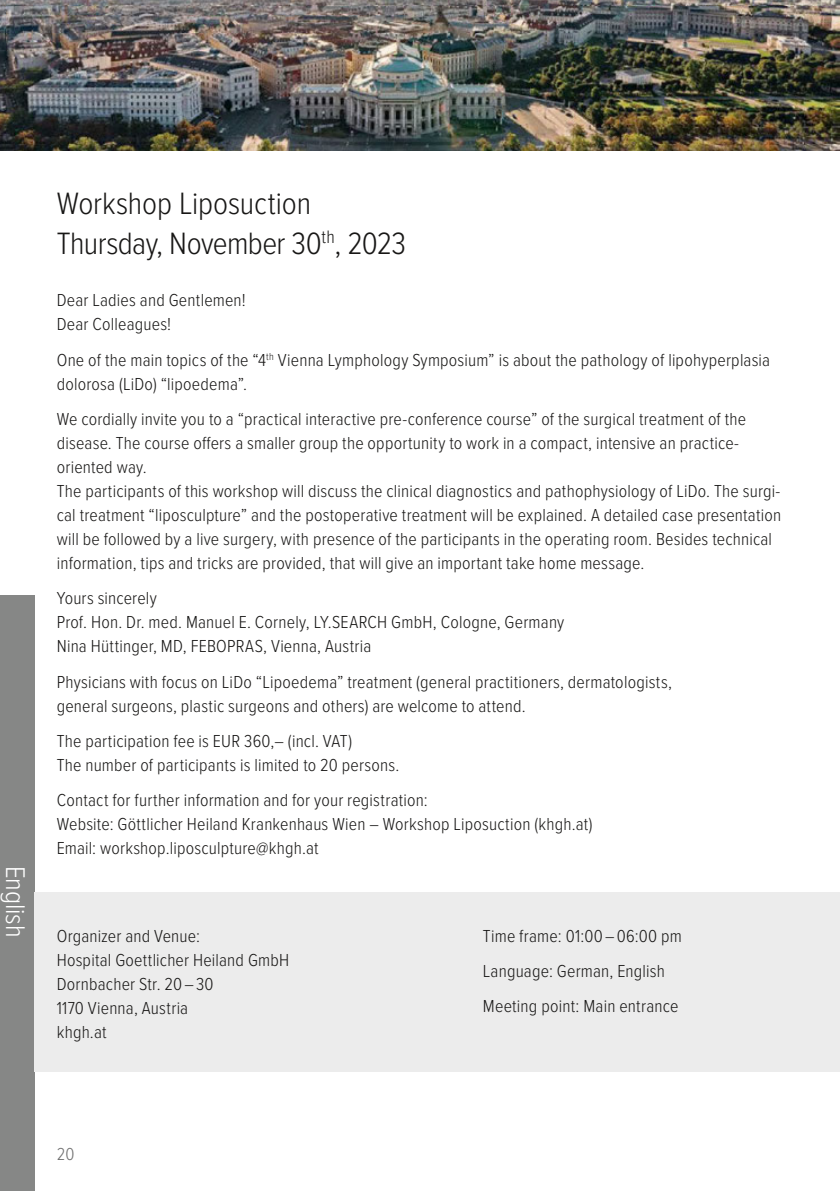
<style>
.page{position:relative;width:840px;height:1191px;background:#fff}
.page>*{position:absolute;margin:0;border:0;box-sizing:border-box;transform-origin:0 0}
.t1{font:300 32px/40px "Proxima Nova Cond";letter-spacing:-.015em;color:#181716}
.t2{font:300 28px "Proxima Nova Cond";letter-spacing:-.005em;color:#fff}
.t3{font:300 18px/24px "Proxima Nova Cond";letter-spacing:.01em;color:#181716}
.t4{font:300 18px "Proxima Nova Cond";color:#6e6e6e}
</style>
<div class="page">
<div style="left:0;top:595px;width:34px;height:596px;background:#868786"></div>
<div style="left:34px;top:892px;width:805px;height:180px;background:#ececec"></div>
<img style="left:0;top:0;width:839px;height:150px">
<h2 class="t2" style="left:36px;top:865px;width:73px;rotate:90deg">English</h2>
<h1 class="t1" style="left:57px;top:181px;width:350px">Workshop Liposuction<br>Thursday, November 30<sup>th</sup>, 2023</h1>
<p class="t3" style="left:57px;top:287px;width:190px">Dear Ladies and Gentlemen!<br>Dear Colleagues!</p>
<p class="t3" style="left:57px;top:347px;width:714px">One of the main topics of the “4<sup>th</sup> Vienna Lymphology Symposium” is about the pathology of lipohyperplasia dolorosa (LiDo) “lipoedema”.</p>
<p class="t3" style="left:57px;top:406px;width:725px">We cordially invite you to a “practical interactive pre-conference course” of the surgical treatment of the disease. The course offers a smaller group the opportunity to work in a compact, intensive an practice&shy;oriented way.<br>The participants of this workshop will discuss the clinical diagnostics and pathophysiology of LiDo. The surgi&shy;cal treatment “liposculpture” and the postoperative treatment will be explained. A detailed case presentation will be followed by a live surgery, with presence of the participants in the operating room. Besides technical information, tips and tricks are provided, that will give an important take home message.</p>
<p class="t3" style="left:57px;top:585px;width:509px">Yours sincerely<br>Prof. Hon. Dr. med. Manuel E. Cornely, LY.SEARCH GmbH, Cologne, Germany<br>Nina Hüttinger, MD, FEBOPRAS, Vienna, Austria</p>
<p class="t3" style="left:57px;top:668px;width:616px">Physicians with focus on LiDo “Lipoedema” treatment (general practitioners, dermatologists, general surgeons, plastic surgeons and others) are welcome to attend.</p>
<p class="t3" style="left:57px;top:728px;width:344px">The participation fee is EUR 360,– (incl. VAT)<br>The number of participants is limited to 20 persons.</p>
<p class="t3" style="left:57px;top:787px;width:537px">Contact for further information and for your registration:<br>Website: Göttlicher Heiland Krankenhaus Wien – Workshop Liposuction (khgh.at)<br>Email: workshop.liposculpture@khgh.at</p>
<p class="t3" style="left:57px;top:922px;width:234px">Organizer and Venue:<br>Hospital Goettlicher Heiland GmbH<br>Dornbacher Str. 20 – 30<br>1170 Vienna, Austria<br>khgh.at</p>
<p class="t3" style="left:482px;top:917px;width:200px;line-height:35.4px">Time frame: 01:00 – 06:00 pm<br>Language: German, English<br>Meeting point: Main entrance</p>
<p class="t4" style="left:57px;top:1140px;width:19px">20</p>
</div>
